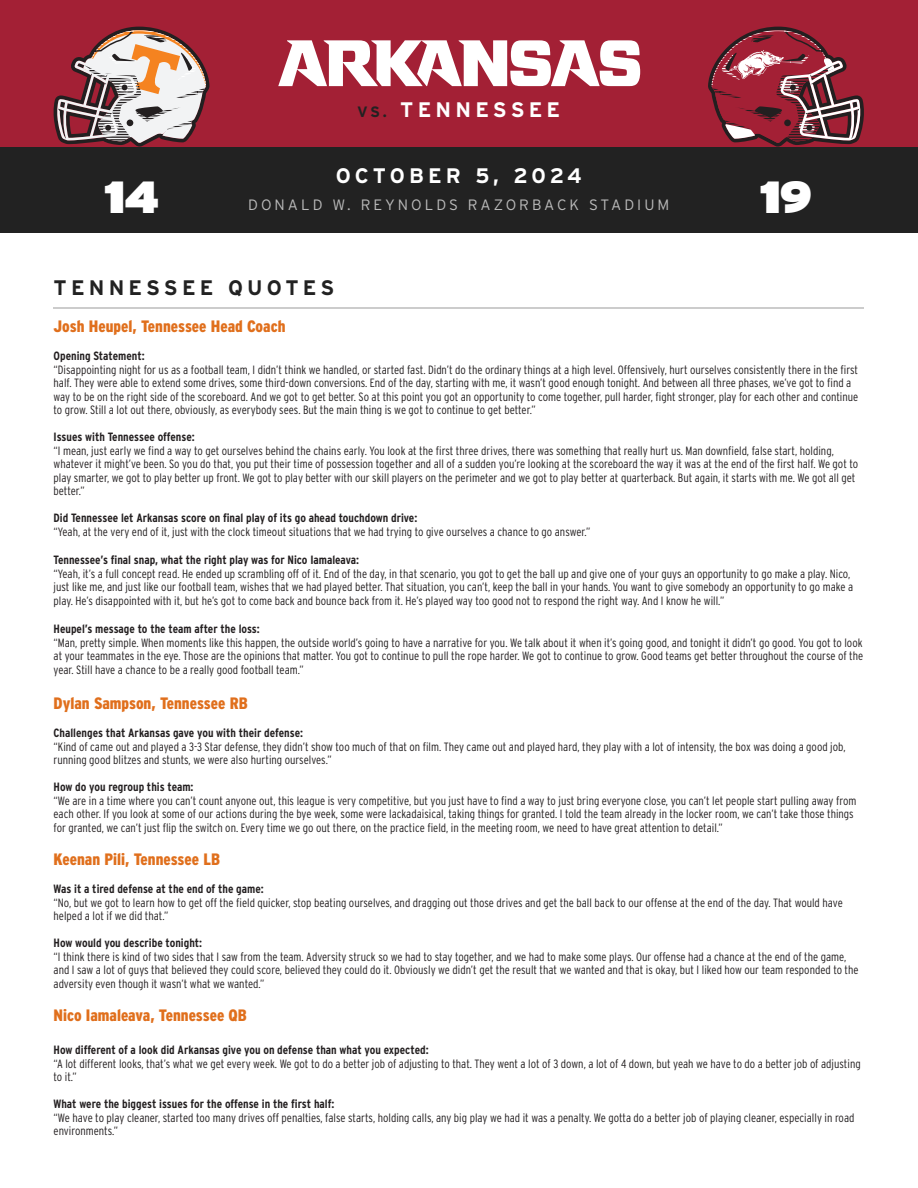
<style>
.page{position:relative;width:918px;height:1188px;background:#fff}
.page>*{position:absolute;margin:0;border:0;box-sizing:border-box;transform-origin:0 0}
.t1{font:900 45px "Interstate";color:#fff}
.t2{font:700 21px "Interstate";letter-spacing:.2em;color:#fff}
.t3{font:700 21px "Interstate";letter-spacing:.2em;color:#222}
.Team_Header___Coach-Player_Name{font:900 16.5px "Interstate Condensed";color:#e06f1c}
.t4{font:300 15px "Interstate";letter-spacing:.2em;color:#bbb}
.Quotes{font:300 12px/13.5px "Interstate Condensed";color:#231f20}
.Quuote_Bold{font:700 12px "Interstate Condensed";color:#231f20}
.s1{font-size:15px;color:#222}
</style>
<div class="page">
<div style="left:0;top:146px;width:918px;height:87px;background:#222"></div>
<div style="left:0;top:0;width:918px;height:146px;background:#a32035"></div>
<svg style="left:708px;top:27px;width:156px;height:120px"></svg>
<svg style="left:54px;top:27px;width:155px;height:120px"></svg>
<svg style="left:278px;top:40px;width:362px;height:46px"></svg>
<hr style="left:54px;top:307px;width:810px;height:1px;background:#ccc">
<p class="t1" style="left:105px;top:169px;width:55px">14</p>
<p class="t2" style="left:357px;top:98px;width:205px"><span class="s1">VS.</span> TENNESSEE</p>
<p class="t2" style="left:336px;top:164px;width:248px">OCTOBER 5, 2024</p>
<p class="t4" style="left:248px;top:196px;width:423px">DONALD W. REYNOLDS RAZORBACK STADIUM</p>
<p class="t1" style="left:760px;top:169px;width:53px">19</p>
<p class="t3" style="left:54px;top:276px;width:282px">TENNESSEE QUOTES</p>
<p class="Team_Header___Coach-Player_Name" style="left:54px;top:317px;width:234px">Josh Heupel, Tennessee Head Coach</p>
<p class="Quuote_Bold" style="left:54px;top:349px;width:93px">Opening Statement:</p>
<p class="Quotes" style="left:54px;top:363px;width:806px">“Disappointing night for us as a football team, I didn’t think we handled, or started fast. Didn’t do the ordinary things at a high level. Offensively, hurt ourselves consistently there in the first half. They were able to extend some drives, some third-down conversions. End of the day, starting with me, it wasn’t good enough tonight. And between all three phases, we’ve got to find a way to be on the right side of the scoreboard. And we got to get better. So at this point you got an opportunity to come together, pull harder, fight stronger, play for each other and continue to grow. Still a lot out there, obviously, as everybody sees. But the main thing is we got to continue to get better.”</p>
<p class="Quuote_Bold" style="left:54px;top:430px;width:143px">Issues with Tennessee offense:</p>
<p class="Quotes" style="left:54px;top:444px;width:806px">“I mean, just early we find a way to get ourselves behind the chains early. You look at the first three drives, there was something that really hurt us. Man downfield, false start, holding, whatever it might’ve been. So you do that, you put their time of possession together and all of a sudden you’re looking at the scoreboard the way it was at the end of the first half. We got to play smarter, we got to play better up front. We got to play better with our skill players on the perimeter and we got to play better at quarterback. But again, it starts with me. We got all get better.”</p>
<p class="Quuote_Bold" style="left:54px;top:511px;width:365px">Did Tennessee let Arkansas score on final play of its go ahead touchdown drive:</p>
<p class="Quotes" style="left:54px;top:525px;width:538px">“Yeah, at the very end of it, just with the clock timeout situations that we had trying to give ourselves a chance to go answer.”</p>
<p class="Quuote_Bold" style="left:54px;top:553px;width:307px">Tennessee’s final snap, what the right play was for Nico Iamaleava:</p>
<p class="Quotes" style="left:54px;top:567px;width:801px">“Yeah, it’s a full concept read. He ended up scrambling off of it. End of the day, in that scenario, you got to get the ball up and give one of your guys an opportunity to go make a play. Nico, just like me, and just like our football team, wishes that we had played better. That situation, you can’t, keep the ball in your hands. You want to give somebody an opportunity to go make a play. He’s disappointed with it, but he’s got to come back and bounce back from it. He’s played way too good not to respond the right way. And I know he will.”</p>
<p class="Quuote_Bold" style="left:54px;top:622px;width:208px">Heupel’s message to the team after the loss:</p>
<p class="Quotes" style="left:54px;top:636px;width:811px;text-align:justify">“Man, pretty simple. When moments like this happen, the outside world’s going to have a narrative for you. We talk about it when it’s going good, and tonight it didn’t go good. You got to look at your teammates in the eye. Those are the opinions that matter. You got to continue to pull the rope harder. We got to continue to grow. Good teams get better throughout the course of the year. Still have a chance to be a really good football team.”</p>
<p class="Team_Header___Coach-Player_Name" style="left:54px;top:694px;width:196px">Dylan Sampson, Tennessee RB</p>
<p class="Quuote_Bold" style="left:54px;top:726px;width:251px">Challenges that Arkansas gave you with their defense:</p>
<p class="Quotes" style="left:54px;top:740px;width:794px">“Kind of came out and played a 3-3 Star defense, they didn’t show too much of that on film. They came out and played hard, they play with a lot of intensity, the box was doing a good job, running good blitzes and stunts, we were also hurting ourselves.”</p>
<p class="Quuote_Bold" style="left:54px;top:780px;width:142px">How do you regroup this team:</p>
<p class="Quotes" style="left:54px;top:794px;width:804px">“We are in a time where you can’t count anyone out, this league is very competitive, but you just have to find a way to just bring everyone close, you can’t let people start pulling away from each other. If you look at some of our actions during the bye week, some were lackadaisical, taking things for granted. I told the team already in the locker room, we can’t take those things for granted, we can’t just flip the switch on. Every time we go out there, on the practice field, in the meeting room, we need to have great attention to detail.”</p>
<p class="Team_Header___Coach-Player_Name" style="left:54px;top:850px;width:168px">Keenan Pili, Tennessee LB</p>
<p class="Quuote_Bold" style="left:54px;top:882px;width:212px">Was it a tired defense at the end of the game:</p>
<p class="Quotes" style="left:54px;top:896px;width:791px">“No, but we got to learn how to get off the field quicker, stop beating ourselves, and dragging out those drives and get the ball back to our offense at the end of the day. That would have helped a lot if we did that.”</p>
<p class="Quuote_Bold" style="left:54px;top:936px;width:150px">How would you describe tonight:</p>
<p class="Quotes" style="left:54px;top:950px;width:807px">“I think there is kind of two sides that I saw from the team. Adversity struck so we had to stay together, and we had to make some plays. Our offense had a chance at the end of the game, and I saw a lot of guys that believed they could score, believed they could do it. Obviously we didn’t get the result that we wanted and that is okay, but I liked how our team responded to the adversity even though it wasn’t what we wanted.”</p>
<p class="Team_Header___Coach-Player_Name" style="left:54px;top:1006px;width:195px">Nico Iamaleava, Tennessee QB</p>
<p class="Quuote_Bold" style="left:54px;top:1044px;width:377px">How different of a look did Arkansas give you on defense than what you expected:</p>
<p class="Quotes" style="left:54px;top:1057px;width:809px">“A lot different looks, that’s what we get every week. We got to do a better job of adjusting to that. They went a lot of 3 down, a lot of 4 down, but yeah we have to do a better job of adjusting to it.”</p>
<p class="Quuote_Bold" style="left:54px;top:1098px;width:282px">What were the biggest issues for the offense in the first half:</p>
<p class="Quotes" style="left:54px;top:1111px;width:802px">“We have to play cleaner, started too many drives off penalties, false starts, holding calls, any big play we had it was a penalty. We gotta do a better job of playing cleaner, especially in road environments.”</p>
</div>
